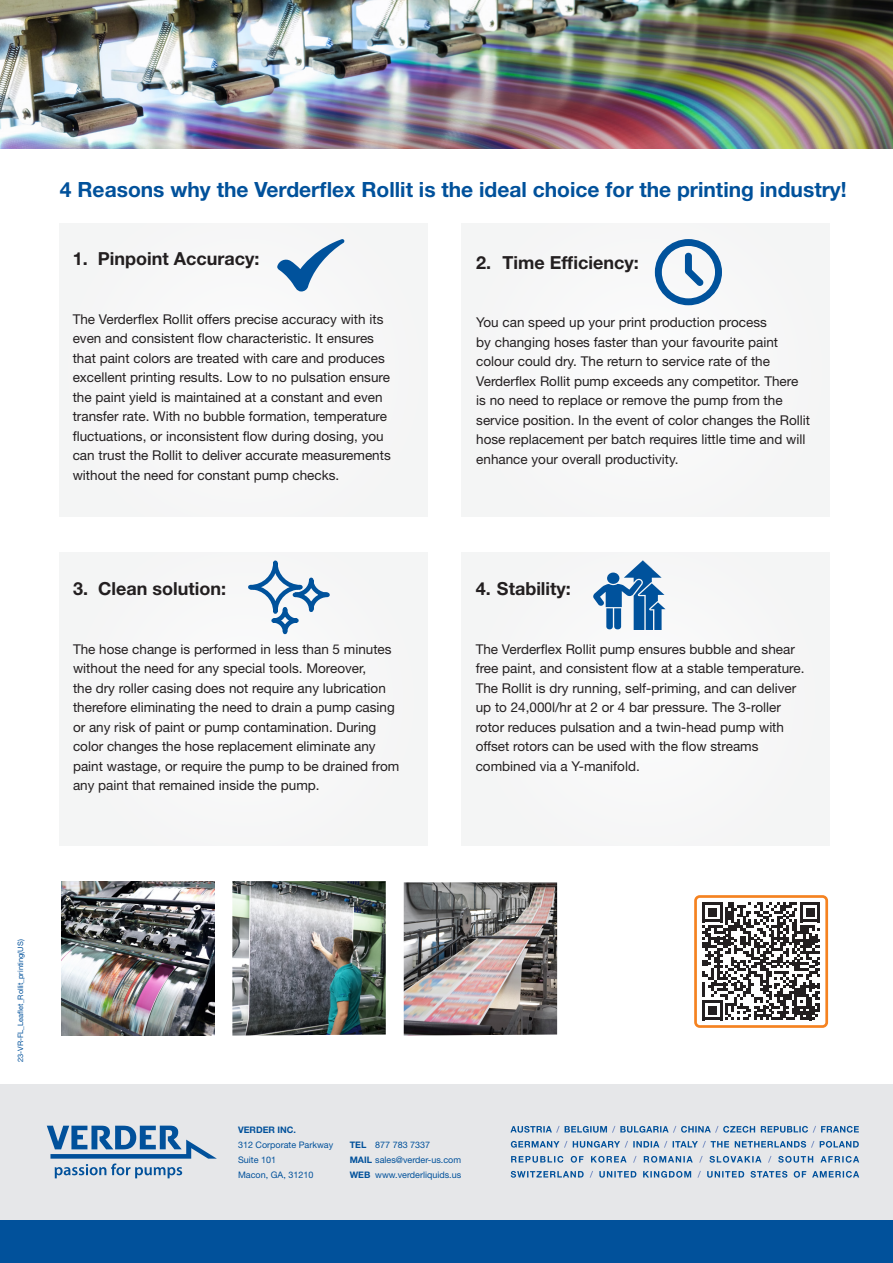
<style>
.page{position:relative;width:893px;height:1263px;background:#fff}
.page>*{position:absolute;margin:0;border:0;box-sizing:border-box;transform-origin:0 0}
._04_Body_new{font:700 21px "Helvetica Neue LT Std";color:#01519b}
.Body_new{font:700 18px "Helvetica Neue LT Std";color:#231f20}
._04_Body_new-2{font:700 18px "Helvetica Neue LT Std";color:#231f20}
._04_Body_new-3{font:13.5px/19.5px "Helvetica Neue LT Std";color:#231f20}
.t1{font:9px "Helvetica Neue LT Std";color:#01519b}
.t2{font:700 9px "Helvetica Neue LT Std";color:#01519b}
.t3{font:7.5px "Helvetica Neue LT Std";color:#01519b}
.s1{font-weight:700}
</style>
<div class="page">
<div style="left:462px;top:223px;width:367px;height:294px;background:#f6f6f7"></div>
<div style="left:462px;top:552px;width:367px;height:294px;background:#f6f6f7"></div>
<div style="left:60px;top:223px;width:368px;height:294px;background:#f6f7f7"></div>
<img style="left:0;top:0;width:893px;height:149px">
<div style="left:60px;top:552px;width:368px;height:294px;background:#f6f6f7"></div>
<svg style="left:277px;top:239px;width:68px;height:52px"></svg>
<svg style="left:654px;top:239px;width:68px;height:67px"></svg>
<svg style="left:593px;top:560px;width:72px;height:70px"></svg>
<svg style="left:248px;top:560px;width:82px;height:75px"></svg>
<div style="left:0;top:1085px;width:893px;height:136px;background:#e6e7e9"></div>
<div style="left:0;top:1221px;width:893px;height:42px;background:#01519b"></div>
<svg style="left:47px;top:1125px;width:170px;height:53px"></svg>
<svg style="left:707px;top:1171px;width:152px;height:7px"></svg>
<svg style="left:697px;top:1171px;width:4px;height:7px"></svg>
<svg style="left:599px;top:1171px;width:92px;height:7px"></svg>
<svg style="left:590px;top:1171px;width:3px;height:7px"></svg>
<svg style="left:511px;top:1171px;width:73px;height:7px"></svg>
<svg style="left:778px;top:1156px;width:81px;height:7px"></svg>
<svg style="left:768px;top:1156px;width:3px;height:7px"></svg>
<svg style="left:709px;top:1156px;width:52px;height:7px"></svg>
<svg style="left:699px;top:1156px;width:4px;height:7px"></svg>
<svg style="left:644px;top:1156px;width:49px;height:7px"></svg>
<svg style="left:633px;top:1156px;width:4px;height:7px"></svg>
<svg style="left:511px;top:1156px;width:116px;height:7px"></svg>
<svg style="left:820px;top:1141px;width:39px;height:7px"></svg>
<svg style="left:673px;top:1141px;width:141px;height:7px"></svg>
<svg style="left:573px;top:1141px;width:94px;height:7px"></svg>
<svg style="left:511px;top:1141px;width:56px;height:7px"></svg>
<svg style="left:510px;top:1126px;width:349px;height:7px"></svg>
<svg style="left:702px;top:902px;width:118px;height:118px"></svg>
<div style="left:694px;top:895px;width:134px;height:133px;border:3px solid #f58220;border-radius:4px"></div>
<img style="left:232px;top:881px;width:154px;height:154px">
<img style="left:61px;top:881px;width:153px;height:154px">
<img style="left:404px;top:882px;width:153px;height:153px">
<p class="_04_Body_new" style="left:60px;top:176px;width:788px">4 Reasons why the Verderflex Rollit is the ideal choice for the printing industry!</p>
<p class="Body_new" style="left:73px;top:248px;width:188px">1. Pinpoint Accuracy:</p>
<p class="_04_Body_new-3" style="left:73px;top:309px;width:320px">The Verderflex Rollit offers precise accuracy with its even and consistent flow characteristic. It ensures that paint colors are treated with care and produces excellent printing results. Low to no pulsation ensure the paint yield is maintained at a constant and even transfer rate. With no bubble formation, temperature fluctuations, or inconsistent flow during dosing, you can trust the Rollit to deliver accurate measurements without the need for constant pump checks.</p>
<p class="_04_Body_new-2" style="left:73px;top:578px;width:154px">3. Clean solution:</p>
<p class="_04_Body_new-3" style="left:73px;top:639px;width:328px">The hose change is performed in less than 5 minutes without the need for any special tools. Moreover,<br>the dry roller casing does not require any lubrication therefore eliminating the need to drain a pump casing or any risk of paint or pump contamination. During color changes the hose replacement eliminate any paint wastage, or require the pump to be drained from any paint that remained inside the pump.</p>
<p class="Body_new" style="left:476px;top:251px;width:164px">2. Time Efficiency:</p>
<p class="_04_Body_new-3" style="left:476px;top:312px;width:292px">You can speed up your print production process</p>
<p class="_04_Body_new-3" style="left:476px;top:332px;width:335px">by changing hoses faster than your favourite paint colour could dry. The return to service rate of the Verderflex Rollit pump exceeds any competitor. There is no need to replace or remove the pump from the service position. In the event of color changes the Rollit hose replacement per batch requires little time and will enhance your overall productivity.</p>
<p class="_04_Body_new-2" style="left:476px;top:578px;width:97px">4. Stability:</p>
<p class="_04_Body_new-3" style="left:476px;top:639px;width:330px">The Verderflex Rollit pump ensures bubble and shear free paint, and consistent flow at a stable temperature.<br>The Rollit is dry running, self-priming, and can deliver up to 24,000l/hr at 2 or 4 bar pressure. The 3-roller rotor reduces pulsation and a twin-head pump with offset rotors can be used with the flow streams combined via a Y-manifold.</p>
<p class="t3" style="left:16px;top:1062px;width:124px;rotate:-90deg">23-VR-FL_Leaflet_Rollit_printing(US)</p>
<p class="t2" style="left:238px;top:1124px;width:59px">VERDER INC.</p>
<p class="t1" style="left:238px;top:1139px;width:97px">312 Corporate Parkway</p>
<p class="t1" style="left:238px;top:1154px;width:40px">Suite 101</p>
<p class="t1" style="left:238px;top:1169px;width:77px">Macon, GA, 31210</p>
<p class="t1" style="left:350px;top:1139px;width:82px"><span class="s1">TEL</span> 877 783 7337</p>
<p class="t1" style="left:350px;top:1154px;width:113px"><span class="s1">MAIL</span> sales@verder-us.com</p>
<p class="t1" style="left:350px;top:1169px;width:113px"><span class="s1">WEB</span> www.verderliquids.us</p>
</div>
